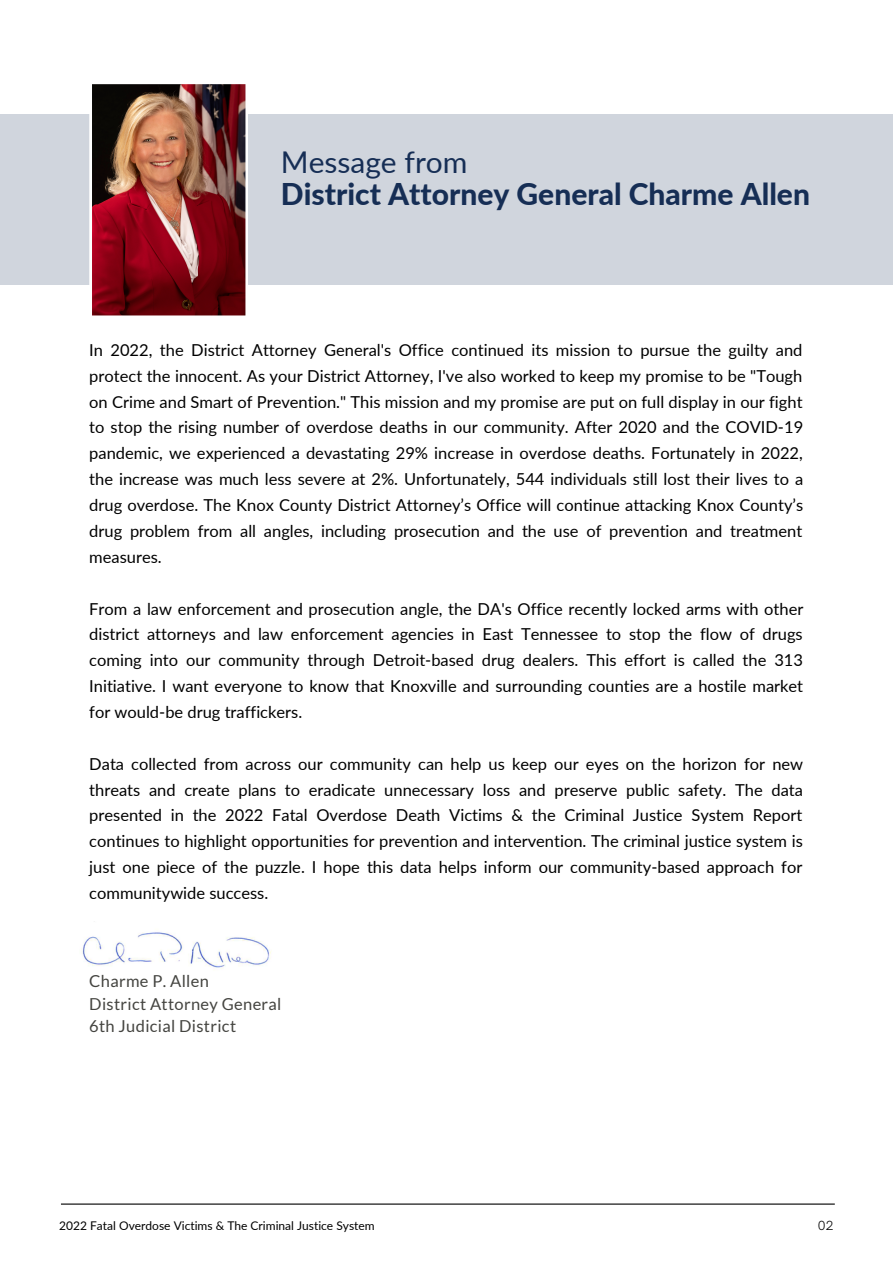
<style>
.page{position:relative;width:893px;height:1264px;background:#fff}
.page>*{position:absolute;margin:0;border:0;box-sizing:border-box;transform-origin:0 0}
.t1{font:800 30px "Lato";color:#162e55}
.t2{font:30px "Lato";color:#162e55}
.t3{font:16.5px/25.8px "Lato";color:#000;text-align:justify}
.t4{font:16.5px "Lato";letter-spacing:.02em;color:#444440}
.t5{font:12px "Lato";color:#000}
.t6{font:300 12px "Open Sauce One";color:#000}
</style>
<div class="page">
<img style="left:81px;top:932px;width:190px;height:37px">
<hr style="left:61px;top:1203px;width:773px;height:1px;background:#000">
<div style="left:0;top:114px;width:892px;height:171px;background:#d0d5dd"></div>
<img style="left:89px;top:84px;width:159px;height:232px">
<p class="t2" style="left:281px;top:143px;width:188px">Message from</p>
<p class="t1" style="left:281px;top:176px;width:530px">District Attorney General Charme Allen</p>
<p class="t3" style="left:89px;top:336px;width:715px">In 2022, the District Attorney General's Office continued its mission to pursue the guilty and protect the innocent. As your District Attorney, I've also worked to keep my promise to be "Tough on Crime and Smart of Prevention." This mission and my promise are put on full display in our fight to stop the rising number of overdose deaths in our community. After 2020 and the COVID-19 pandemic, we experienced a devastating 29% increase in overdose deaths. Fortunately in 2022, the increase was much less severe at 2%. Unfortunately, 544 individuals still lost their lives to a drug overdose. The Knox County District Attorney’s Office will continue attacking Knox County’s drug problem from all angles, including prosecution and the use of prevention and treatment measures.</p>
<p class="t3" style="left:89px;top:595px;width:715px">From a law enforcement and prosecution angle, the DA's Office recently locked arms with other district attorneys and law enforcement agencies in East Tennessee to stop the flow of drugs coming into our community through Detroit-based drug dealers. This effort is called the 313<br>Initiative. I want everyone to know that Knoxville and surrounding counties are a hostile market for would-be drug traffickers.</p>
<p class="t3" style="left:89px;top:750px;width:715px">Data collected from across our community can help us keep our eyes on the horizon for new threats and create plans to eradicate unnecessary loss and preserve public safety. The data presented in the 2022 Fatal Overdose Death Victims &amp; the Criminal Justice System Report continues to highlight opportunities for prevention and intervention. The criminal justice system is just one piece of the puzzle. I hope this data helps inform our community-based approach for communitywide success.</p>
<p class="t4" style="left:89px;top:970px;width:121px">Charme P. Allen</p>
<p class="t4" style="left:89px;top:993px;width:194px">District Attorney General</p>
<p class="t4" style="left:89px;top:1015px;width:148px">6th Judicial District</p>
<p class="t5" style="left:59px;top:1218px;width:317px">2022 Fatal Overdose Victims &amp; The Criminal Justice System</p>
<p class="t6" style="left:817px;top:1217px;width:17px">02</p>
</div>
